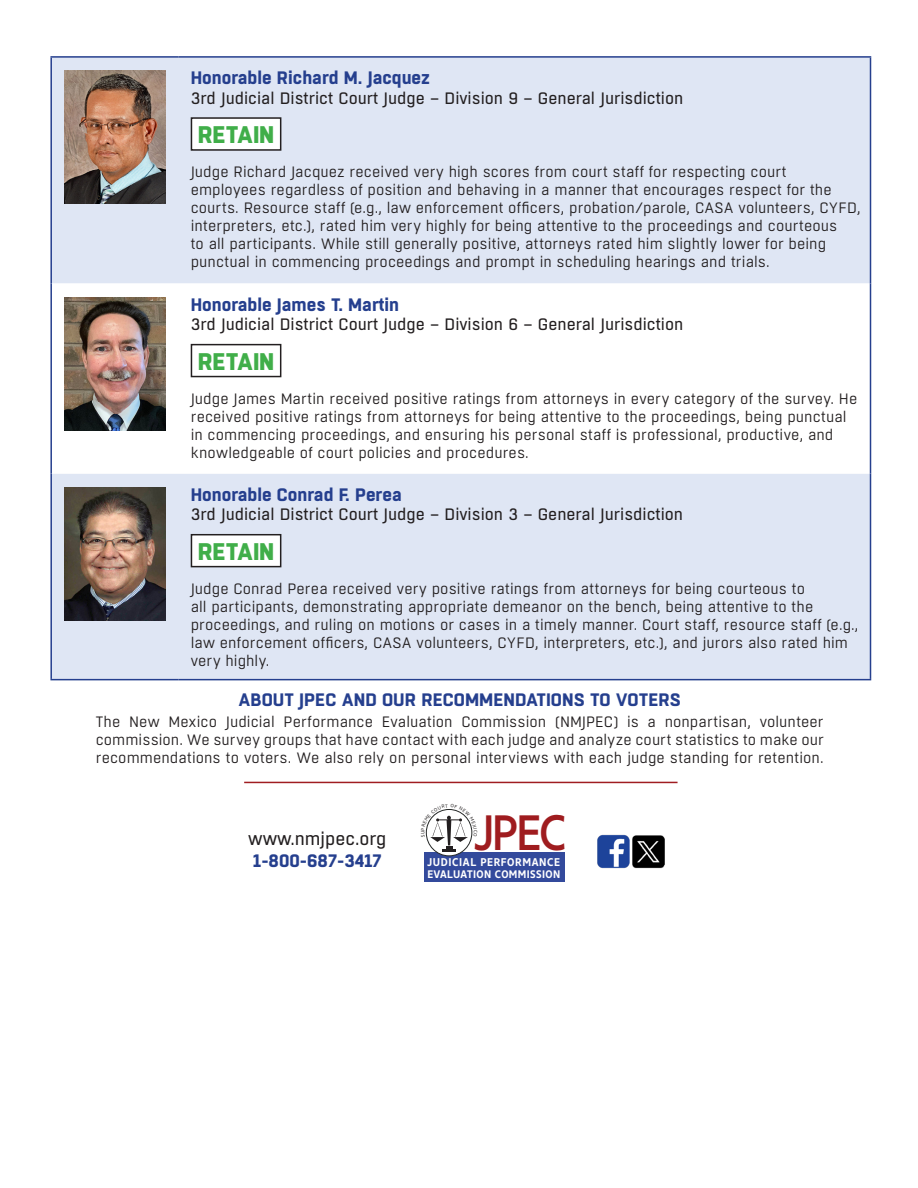
<style>
.page{position:relative;width:918px;height:1188px;background:#fff}
.page>*{position:absolute;margin:0;border:0;box-sizing:border-box;transform-origin:0 0}
.t1{font:500 49.5px "Core Sans N55";color:#9f1c1f;scale:.88 1}
.t2{font:800 24px "Boxed";letter-spacing:-.01em;color:#40ae49}
.t3{font:700 18px "Boxed";color:#253f8e}
.t4{font:18px "Boxed";color:#231f20}
.t5{font:16.5px "Boxed";color:#231f20}
.t6{font:15px/18px "Boxed";letter-spacing:.005em;color:#231f20}
.t7{font:700 11.25px "Core Sans N65";letter-spacing:.06em;color:#fff;scale:.88 1}
.t8{font:700 10.95px "Core Sans N65";letter-spacing:.04em;color:#fff;scale:.88 1}
</style>
<div class="page">
<div style="left:52px;top:58px;width:818px;height:621px;background:#dfe6f4"></div>
<svg style="left:52px;top:284px;width:818px;height:190px"></svg>
<hr style="left:50px;top:58px;width:2px;height:226px;background:#253f8e">
<hr style="left:50px;top:284px;width:2px;height:190px;background:#253f8e">
<hr style="left:50px;top:474px;width:2px;height:205px;background:#253f8e">
<hr style="left:870px;top:58px;width:1px;height:226px;background:#253f8e">
<hr style="left:870px;top:284px;width:1px;height:190px;background:#253f8e">
<hr style="left:870px;top:474px;width:1px;height:205px;background:#253f8e">
<hr style="left:50px;top:56px;width:129px;height:2px;background:#253f8e">
<hr style="left:179px;top:56px;width:692px;height:2px;background:#253f8e">
<hr style="left:50px;top:679px;width:129px;height:1px;background:#253f8e">
<hr style="left:179px;top:679px;width:692px;height:1px;background:#253f8e">
<img style="left:65px;top:70px;width:101px;height:134px">
<div style="left:191px;top:118px;width:90px;height:32px;background:#fff"></div>
<div style="left:191px;top:117px;width:90px;height:34px;border:2px solid #231f20"></div>
<img style="left:65px;top:297px;width:101px;height:133px">
<div style="left:191px;top:345px;width:90px;height:32px;background:#fff"></div>
<div style="left:191px;top:344px;width:90px;height:33px;border:2px solid #231f20"></div>
<img style="left:65px;top:487px;width:101px;height:133px">
<div style="left:191px;top:535px;width:90px;height:32px;background:#fff"></div>
<div style="left:191px;top:534px;width:90px;height:33px;border:2px solid #231f20"></div>
<div style="left:424px;top:852px;width:141px;height:30px;background:#334a9c"></div>
<svg style="left:426px;top:809px;width:46px;height:47px"></svg>
<img style="left:632px;top:835px;width:33px;height:33px">
<img style="left:597px;top:835px;width:32px;height:33px">
<hr style="left:244px;top:782px;width:434px;height:1px;background:#a01d21">
<svg style="left:425px;top:809px;width:48px;height:42px"></svg>
<p class="t3" style="left:191px;top:66px;width:241px">Honorable Richard M. Jacquez</p>
<p class="t5" style="left:191px;top:87px;width:494px">3rd Judicial District Court Judge – Division 9 – General Jurisdiction</p>
<p class="t2" style="left:198px;top:118px;width:78px">RETAIN</p>
<p class="t6" style="left:191px;top:163px;width:671px">Judge Richard Jacquez received very high scores from court staff for respecting court employees regardless of position and behaving in a manner that encourages respect for the courts. Resource staff (e.g., law enforcement officers, probation/parole, CASA volunteers, CYFD, interpreters, etc.), rated him very highly for being attentive to the proceedings and courteous<br>to all participants. While still generally positive, attorneys rated him slightly lower for being punctual in commencing proceedings and prompt in scheduling hearings and trials.</p>
<p class="t3" style="left:191px;top:292px;width:210px">Honorable James T. Martin</p>
<p class="t5" style="left:191px;top:314px;width:494px">3rd Judicial District Court Judge – Division 6 – General Jurisdiction</p>
<p class="t2" style="left:198px;top:345px;width:78px">RETAIN</p>
<p class="t6" style="left:191px;top:390px;width:668px">Judge James Martin received positive ratings from attorneys in every category of the survey. He received positive ratings from attorneys for being attentive to the proceedings, being punctual in commencing proceedings, and ensuring his personal staff is professional, productive, and knowledgeable of court policies and procedures.</p>
<p class="t3" style="left:191px;top:482px;width:213px">Honorable Conrad F. Perea</p>
<p class="t5" style="left:191px;top:504px;width:494px">3rd Judicial District Court Judge – Division 3 – General Jurisdiction</p>
<p class="t2" style="left:198px;top:535px;width:78px">RETAIN</p>
<p class="t6" style="left:191px;top:580px;width:669px">Judge Conrad Perea received very positive ratings from attorneys for being courteous to<br>all participants, demonstrating appropriate demeanor on the bench, being attentive to the proceedings, and ruling on motions or cases in a timely manner. Court staff, resource staff (e.g., law enforcement officers, CASA volunteers, CYFD, interpreters, etc.), and jurors also rated him very highly.</p>
<p class="t3" style="left:239px;top:688px;width:444px">ABOUT JPEC AND OUR RECOMMENDATIONS TO VOTERS</p>
<p class="t6" style="left:96px;top:713px;width:730px;text-align:justify">The New Mexico Judicial Performance Evaluation Commission (NMJPEC) is a nonpartisan, volunteer commission. We survey groups that have contact with each judge and analyze court statistics to make our recommendations to voters. We also rely on personal interviews with each judge standing for retention.</p>
<p class="t4" style="left:248px;top:828px;width:140px">www.nmjpec.org</p>
<p class="t3" style="left:253px;top:849px;width:130px">1-800-687-3417</p>
<p class="t1" style="left:475px;top:801px;width:106px">JPEC</p>
<p class="t7" style="left:427px;top:855px;width:152px">JUDICIAL PERFORMANCE</p>
<p class="t8" style="left:427px;top:867px;width:152px">EVALUATION COMMISSION</p>
</div>
